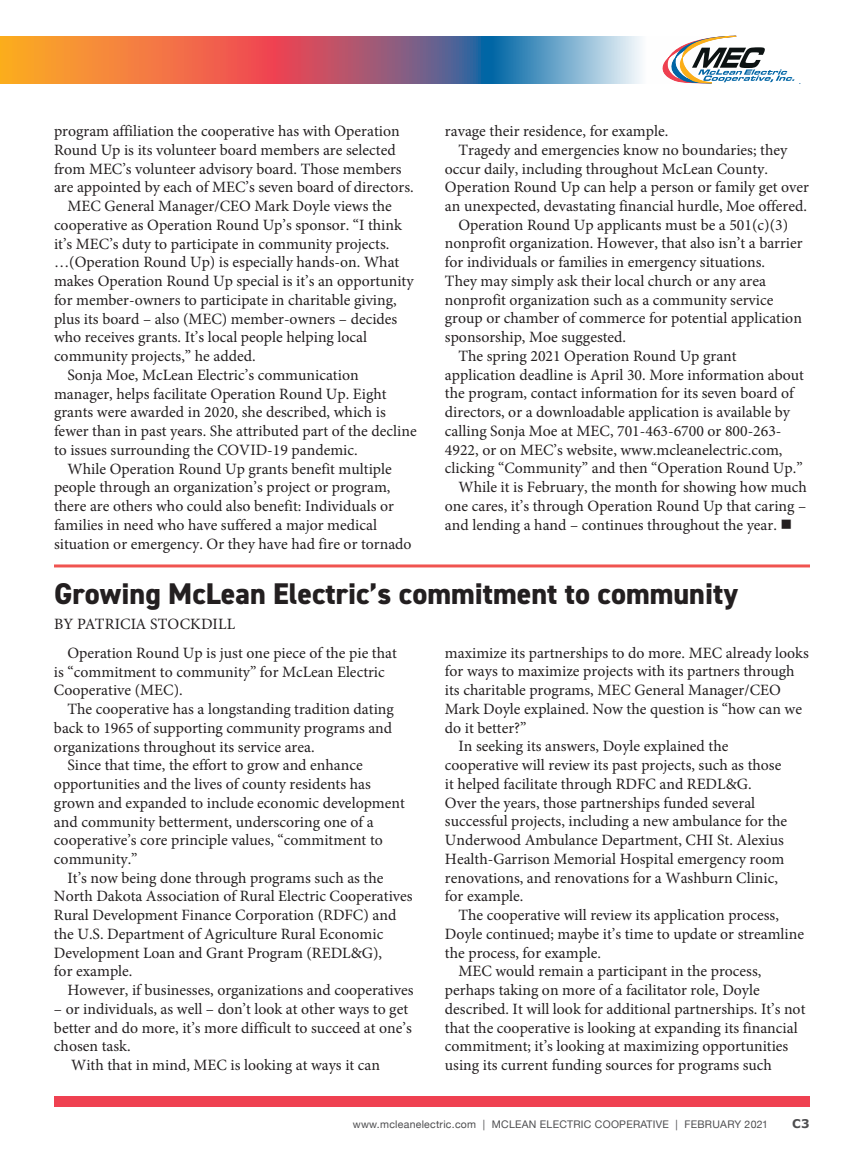
<style>
.page{position:relative;width:864px;height:1161px;background:#fff}
.page>*{position:absolute;margin:0;border:0;box-sizing:border-box;transform-origin:0 0}
.t1{font:800 30px "DIN2014";color:#231f20}
.t2{font:15.75px/28.8px "Minion Pro";color:#231f20}
.t3{font:700 12px "Verdana";color:#4d4d4f}
.t4{font:10.5px "Helvetica Neue";letter-spacing:.025em;color:#4d4d4f}
</style>
<div class="page">
<div style="left:54px;top:1097px;width:756px;height:10px;background:#ef4151"></div>
<hr style="left:54px;top:564px;width:756px;height:3px;background:#f05450">
<svg style="left:708px;top:36px;width:93px;height:48px"></svg>
<svg style="left:0;top:36px;width:708px;height:48px;background:#b9837c"></svg>
<p class="t2" style="left:54px;top:117px;width:347px">program affiliation the cooperative has with Operation</p>
<p class="t2" style="left:54px;top:136px;width:343px">Round Up is its volunteer board members are selected</p>
<p class="t2" style="left:54px;top:154px;width:349px">from MEC’s volunteer advisory board. Those members</p>
<p class="t2" style="left:54px;top:173px;width:361px">are appointed by each of MEC’s seven board of directors.</p>
<p class="t2" style="left:67px;top:192px;width:326px">MEC General Manager/CEO Mark Doyle views the</p>
<p class="t2" style="left:54px;top:211px;width:349px">cooperative as Operation Round Up’s sponsor. “I think</p>
<p class="t2" style="left:54px;top:229px;width:337px">it’s MEC’s duty to participate in community projects.</p>
<p class="t2" style="left:54px;top:248px;width:347px">…(Operation Round Up) is especially hands-on. What</p>
<p class="t2" style="left:54px;top:267px;width:361px">makes Operation Round Up special is it’s an opportunity</p>
<p class="t2" style="left:54px;top:286px;width:344px">for member-owners to participate in charitable giving,</p>
<p class="t2" style="left:54px;top:304px;width:345px">plus its board – also (MEC) member-owners – decides</p>
<p class="t2" style="left:54px;top:323px;width:315px">who receives grants. It’s local people helping local</p>
<p class="t2" style="left:54px;top:342px;width:203px">community projects,” he added.</p>
<p class="t2" style="left:67px;top:360px;width:293px">Sonja Moe, McLean Electric’s communication</p>
<p class="t2" style="left:54px;top:379px;width:334px">manager, helps facilitate Operation Round Up. Eight</p>
<p class="t2" style="left:54px;top:398px;width:333px">grants were awarded in 2020, she described, which is</p>
<p class="t2" style="left:54px;top:417px;width:364px">fewer than in past years. She attributed part of the decline</p>
<p class="t2" style="left:54px;top:435px;width:305px">to issues surrounding the COVID-19 pandemic.</p>
<p class="t2" style="left:67px;top:454px;width:326px">While Operation Round Up grants benefit multiple</p>
<p class="t2" style="left:54px;top:473px;width:338px">people through an organization’s project or program,</p>
<p class="t2" style="left:54px;top:492px;width:341px">there are others who could also benefit: Individuals or</p>
<p class="t2" style="left:54px;top:510px;width:325px">families in need who have suffered a major medical</p>
<p class="t2" style="left:54px;top:529px;width:359px">situation or emergency. Or they have had fire or tornado</p>
<p class="t2" style="left:445px;top:117px;width:225px">ravage their residence, for example.</p>
<p class="t2" style="left:458px;top:135px;width:330px">Tragedy and emergencies know no boundaries; they</p>
<p class="t2" style="left:445px;top:154px;width:325px">occur daily, including throughout McLean County.</p>
<p class="t2" style="left:445px;top:173px;width:366px">Operation Round Up can help a person or family get over</p>
<p class="t2" style="left:445px;top:192px;width:364px">an unexpected, devastating financial hurdle, Moe offered.</p>
<p class="t2" style="left:458px;top:210px;width:331px">Operation Round Up applicants must be a 501(c)(3)</p>
<p class="t2" style="left:445px;top:229px;width:359px">nonprofit organization. However, that also isn’t a barrier</p>
<p class="t2" style="left:445px;top:248px;width:322px">for individuals or families in emergency situations.</p>
<p class="t2" style="left:445px;top:267px;width:323px">They may simply ask their local church or any area</p>
<p class="t2" style="left:445px;top:285px;width:330px">nonprofit organization such as a community service</p>
<p class="t2" style="left:445px;top:304px;width:359px">group or chamber of commerce for potential application</p>
<p class="t2" style="left:445px;top:323px;width:183px">sponsorship, Moe suggested.</p>
<p class="t2" style="left:458px;top:342px;width:280px">The spring 2021 Operation Round Up grant</p>
<p class="t2" style="left:445px;top:360px;width:361px">application deadline is April 30. More information about</p>
<p class="t2" style="left:445px;top:379px;width:350px">the program, contact information for its seven board of</p>
<p class="t2" style="left:445px;top:398px;width:347px">directors, or a downloadable application is available by</p>
<p class="t2" style="left:445px;top:417px;width:338px">calling Sonja Moe at MEC, 701-463-6700 or 800-263-</p>
<p class="t2" style="left:445px;top:435px;width:339px">4922, or on MEC’s website, www.mcleanelectric.com,</p>
<p class="t2" style="left:445px;top:454px;width:359px">clicking “Community” and then “Operation Round Up.”</p>
<p class="t2" style="left:458px;top:473px;width:350px">While it is February, the month for showing how much</p>
<p class="t2" style="left:445px;top:492px;width:363px">one cares, it’s through Operation Round Up that caring –</p>
<p class="t2" style="left:445px;top:510px;width:349px">and lending a hand – continues throughout the year. ■</p>
<h1 class="t1" style="left:54px;top:574px;width:685px">Growing McLean Electric’s commitment to community</h1>
<p class="t2" style="left:67px;top:610px;width:331px;text-indent:-13px">BY PATRICIA STOCKDILL<br>Operation Round Up is just one piece of the pie that</p>
<p class="t2" style="left:54px;top:662px;width:332px;line-height:18.8px">is “commitment to community” for McLean Electric<br>Cooperative (MEC).</p>
<p class="t2" style="left:67px;top:695px;width:328px">The cooperative has a longstanding tradition dating</p>
<p class="t2" style="left:54px;top:713px;width:340px">back to 1965 of supporting community programs and</p>
<p class="t2" style="left:54px;top:732px;width:262px">organizations throughout its service area.</p>
<p class="t2" style="left:67px;top:751px;width:297px">Since that time, the effort to grow and enhance</p>
<p class="t2" style="left:54px;top:770px;width:318px">opportunities and the lives of county residents has</p>
<p class="t2" style="left:54px;top:788px;width:352px">grown and expanded to include economic development</p>
<p class="t2" style="left:54px;top:807px;width:321px">and community betterment, underscoring one of a</p>
<p class="t2" style="left:54px;top:826px;width:330px">cooperative’s core principle values, “commitment to</p>
<p class="t2" style="left:54px;top:845px;width:85px">community.”</p>
<p class="t2" style="left:67px;top:863px;width:318px">It’s now being done through programs such as the</p>
<p class="t2" style="left:54px;top:882px;width:360px">North Dakota Association of Rural Electric Cooperatives</p>
<p class="t2" style="left:54px;top:901px;width:344px">Rural Development Finance Corporation (RDFC) and</p>
<p class="t2" style="left:54px;top:920px;width:331px">the U.S. Department of Agriculture Rural Economic</p>
<p class="t2" style="left:54px;top:938px;width:330px">Development Loan and Grant Program (REDL&amp;G),</p>
<p class="t2" style="left:54px;top:957px;width:80px">for example.</p>
<p class="t2" style="left:67px;top:976px;width:348px">However, if businesses, organizations and cooperatives</p>
<p class="t2" style="left:54px;top:995px;width:356px">– or individuals, as well – don’t look at other ways to get</p>
<p class="t2" style="left:54px;top:1013px;width:359px">better and do more, it’s more difficult to succeed at one’s</p>
<p class="t2" style="left:54px;top:1032px;width:78px">chosen task.</p>
<p class="t2" style="left:71px;top:1051px;width:311px">With that in mind, MEC is looking at ways it can</p>
<p class="t2" style="left:445px;top:638px;width:365px">maximize its partnerships to do more. MEC already looks</p>
<p class="t2" style="left:445px;top:657px;width:351px">for ways to maximize projects with its partners through</p>
<p class="t2" style="left:445px;top:676px;width:337px">its charitable programs, MEC General Manager/CEO</p>
<p class="t2" style="left:445px;top:695px;width:359px">Mark Doyle explained. Now the question is “how can we</p>
<p class="t2" style="left:445px;top:713px;width:83px">do it better?”</p>
<p class="t2" style="left:458px;top:732px;width:271px">In seeking its answers, Doyle explained the</p>
<p class="t2" style="left:445px;top:751px;width:338px">cooperative will review its past projects, such as those</p>
<p class="t2" style="left:445px;top:770px;width:308px">it helped facilitate through RDFC and REDL&amp;G.</p>
<p class="t2" style="left:445px;top:788px;width:312px">Over the years, those partnerships funded several</p>
<p class="t2" style="left:445px;top:807px;width:344px">successful projects, including a new ambulance for the</p>
<p class="t2" style="left:445px;top:826px;width:340px">Underwood Ambulance Department, CHI St. Alexius</p>
<p class="t2" style="left:445px;top:844px;width:341px">Health-Garrison Memorial Hospital emergency room</p>
<p class="t2" style="left:445px;top:863px;width:335px">renovations, and renovations for a Washburn Clinic,</p>
<p class="t2" style="left:445px;top:882px;width:80px">for example.</p>
<p class="t2" style="left:458px;top:901px;width:322px">The cooperative will review its application process,</p>
<p class="t2" style="left:445px;top:919px;width:361px">Doyle continued; maybe it’s time to update or streamline</p>
<p class="t2" style="left:445px;top:938px;width:158px">the process, for example.</p>
<p class="t2" style="left:458px;top:957px;width:304px">MEC would remain a participant in the process,</p>
<p class="t2" style="left:445px;top:976px;width:316px">perhaps taking on more of a facilitator role, Doyle</p>
<p class="t2" style="left:445px;top:994px;width:362px">described. It will look for additional partnerships. It’s not</p>
<p class="t2" style="left:445px;top:1013px;width:354px">that the cooperative is looking at expanding its financial</p>
<p class="t2" style="left:445px;top:1032px;width:345px">commitment; it’s looking at maximizing opportunities</p>
<p class="t2" style="left:445px;top:1051px;width:329px">using its current funding sources for programs such</p>
<p class="t4" style="left:353px;top:1116px;width:417px">www.mcleanelectric.com | MCLEAN ELECTRIC COOPERATIVE | FEBRUARY 2021</p>
<p class="t3" style="left:792px;top:1115px;width:19px">C3</p>
</div>
